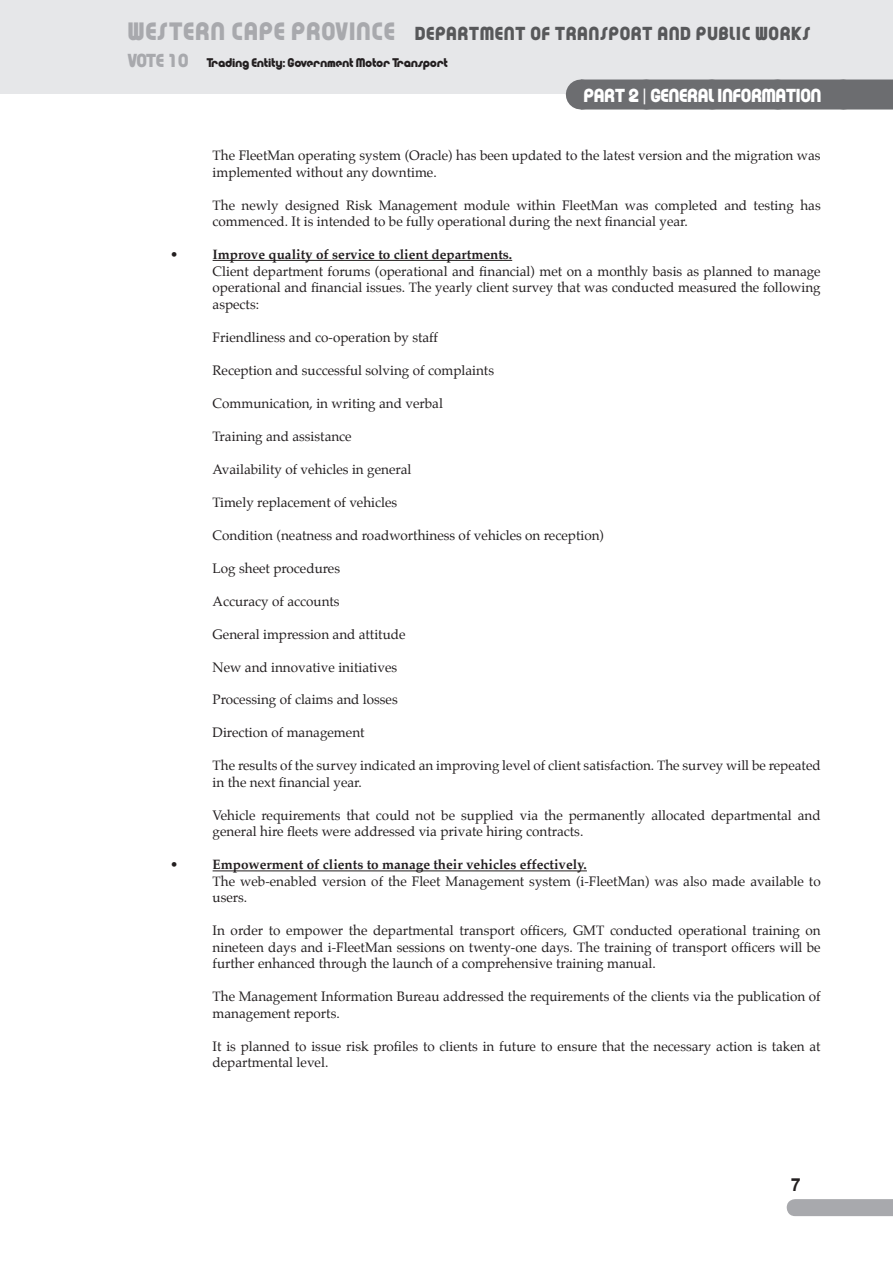
<style>
.page{position:relative;width:893px;height:1263px;background:#fff}
.page>*{position:absolute;margin:0;border:0;box-sizing:border-box;transform-origin:0 0}
.t1{font:18px "Puppet";letter-spacing:.05em;color:#57585a}
.t2{font:18px "Puppet";color:#fff}
.t3{font:700 18px "Arial";color:#231f20}
.t4{font:13.5px/16.5px "Palatino";color:#231f20}
.t5{font:700 13.5px "Palatino";color:#231f20}
.t6{font:12px "Puppet";color:#231f20}
.s1{font-size:24px;color:#a8a9ad}
.s2{font-size:18px;color:#a8a9ad}
</style>
<div class="page">
<svg style="left:787px;top:1199px;width:106px;height:17px;background:#a9aaae"></svg>
<div style="left:0;top:0;width:893px;height:94px;background:#e6e7e9"></div>
<div style="left:581px;top:80px;width:312px;height:30px;background:#6c6d70"></div>
<svg style="left:646px;top:109px;width:229px;height:1px"></svg>
<hr style="left:213px;top:260px;width:299px;height:1px;background:#231f20">
<hr style="left:213px;top:870px;width:374px;height:1px;background:#231f20">
<h1 class="t1" style="left:128px;top:27px;width:684px"><span class="s1">WESTERN CAPE PROVINCE</span> DEPARTMENT OF TRANSPORT AND PUBLIC WORKS</h1>
<p class="t6" style="left:128px;top:58px;width:322px"><span class="s2">VOTE 10</span> Trading Entity: Government Motor Transport</p>
<h1 class="t2" style="left:583px;top:89px;width:239px">PART 2 | GENERAL INFORMATION</h1>
<p class="t4" style="left:213px;top:148px;width:610px">The FleetMan operating system (Oracle) has been updated to the latest version and the migration was implemented without any downtime.</p>
<p class="t4" style="left:213px;top:198px;width:610px">The newly designed Risk Management module within FleetMan was completed and testing has commenced. It is intended to be fully operational during the next financial year.</p>
<p class="t4" style="left:170px;top:247px;width:10px">•</p>
<p class="t5" style="left:213px;top:248px;width:301px">Improve quality of service to client departments.</p>
<p class="t4" style="left:213px;top:264px;width:610px;text-align:justify">Client department forums (operational and financial) met on a monthly basis as planned to manage operational and financial issues. The yearly client survey that was conducted measured the following aspects:</p>
<p class="t4" style="left:213px;top:330px;width:227px">Friendliness and co-operation by staff</p>
<p class="t4" style="left:213px;top:363px;width:283px">Reception and successful solving of complaints</p>
<p class="t4" style="left:213px;top:396px;width:232px">Communication, in writing and verbal</p>
<p class="t4" style="left:213px;top:429px;width:141px">Training and assistance</p>
<p class="t4" style="left:213px;top:462px;width:200px">Availability of vehicles in general</p>
<p class="t4" style="left:213px;top:495px;width:186px">Timely replacement of vehicles</p>
<p class="t4" style="left:213px;top:528px;width:393px">Condition (neatness and roadworthiness of vehicles on reception)</p>
<p class="t4" style="left:213px;top:561px;width:129px">Log sheet procedures</p>
<p class="t4" style="left:213px;top:594px;width:129px">Accuracy of accounts</p>
<p class="t4" style="left:213px;top:627px;width:194px">General impression and attitude</p>
<p class="t4" style="left:213px;top:660px;width:186px">New and innovative initiatives</p>
<p class="t4" style="left:213px;top:693px;width:187px">Processing of claims and losses</p>
<p class="t4" style="left:213px;top:726px;width:154px">Direction of management</p>
<p class="t4" style="left:213px;top:759px;width:610px">The results of the survey indicated an improving level of client satisfaction. The survey will be repeated in the next financial year.</p>
<p class="t4" style="left:213px;top:808px;width:610px">Vehicle requirements that could not be supplied via the permanently allocated departmental and general hire fleets were addressed via private hiring contracts.</p>
<p class="t4" style="left:170px;top:858px;width:10px">•</p>
<p class="t5" style="left:213px;top:858px;width:376px">Empowerment of clients to manage their vehicles effectively.</p>
<p class="t4" style="left:213px;top:874px;width:610px">The web-enabled version of the Fleet Management system (i-FleetMan) was also made available to users.</p>
<p class="t4" style="left:213px;top:924px;width:610px;text-align:justify">In order to empower the departmental transport officers, GMT conducted operational training on nineteen days and i-FleetMan sessions on twenty-one days. The training of transport officers will be further enhanced through the launch of a comprehensive training manual.</p>
<p class="t4" style="left:213px;top:990px;width:610px">The Management Information Bureau addressed the requirements of the clients via the publication of management reports.</p>
<p class="t4" style="left:213px;top:1039px;width:610px">It is planned to issue risk profiles to clients in future to ensure that the necessary action is taken at departmental level.</p>
<h1 class="t3" style="left:791px;top:1174px;width:12px">7</h1>
</div>
